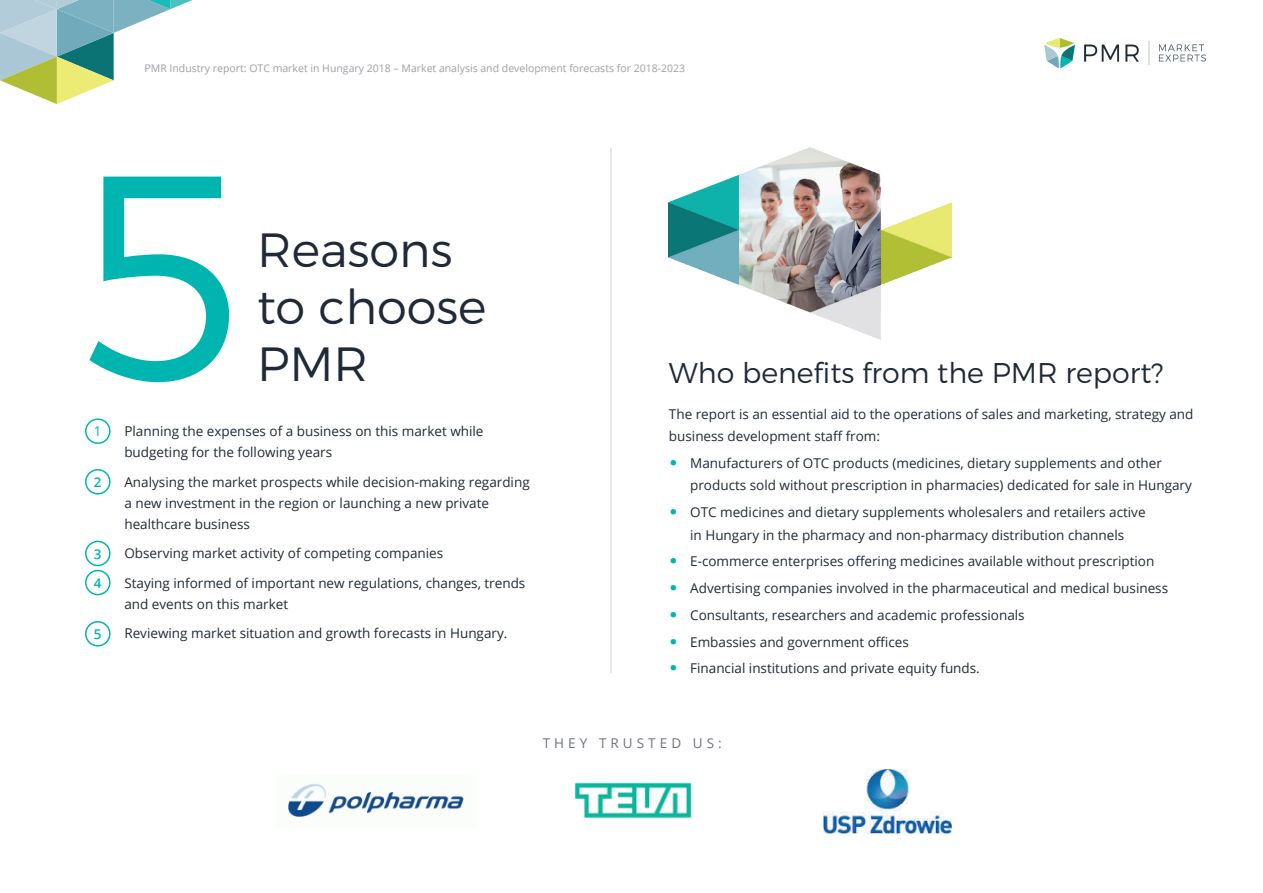
<style>
.page{position:relative;width:1263px;height:893px;background:#fff}
.page>*{position:absolute;margin:0;border:0;box-sizing:border-box;transform-origin:0 0}
.t1{font:300 292.5px "Montserrat";color:#00b5af;scale:.94 1}
.t2{font:300 48px/57px "Montserrat";color:#202a37}
.t3{font:300 28.5px "Montserrat";color:#202a37}
.t4{font:13.5px/21px "Open Sans";color:#202a37}
.t5{font:13.5px "Open Sans";letter-spacing:.3em;color:#6f7281}
.t6{font:600 13.5px/29.1px "Open Sans";color:#00b5af}
.t7{font:13.5px "Open Sans";color:#00b5af}
.t8{font:10.5px "Open Sans";color:#9f9ea9}
.s1{font-size:22.5px;color:#00b5af}
</style>
<div class="page">
<svg style="left:0;top:0;width:192px;height:104px"></svg>
<svg style="left:1084px;top:45px;width:35px;height:17px"></svg>
<svg style="left:1125px;top:45px;width:14px;height:17px"></svg>
<svg style="left:1148px;top:41px;width:1px;height:23px"></svg>
<svg style="left:1044px;top:38px;width:31px;height:31px"></svg>
<svg style="left:1159px;top:44px;width:47px;height:17px"></svg>
<hr style="left:610px;top:148px;width:2px;height:525px;background:#e0dfe2">
<img style="left:669px;top:148px;width:282px;height:191px">
<div style="left:85px;top:418px;width:26px;height:26px;border:2px solid #00b5af;border-radius:50%"></div>
<div style="left:85px;top:469px;width:26px;height:26px;border:2px solid #00b5af;border-radius:50%"></div>
<div style="left:85px;top:541px;width:26px;height:25px;border:2px solid #00b5af;border-radius:50%"></div>
<div style="left:85px;top:570px;width:26px;height:25px;border:2px solid #00b5af;border-radius:50%"></div>
<div style="left:85px;top:621px;width:26px;height:26px;border:2px solid #00b5af;border-radius:50%"></div>
<img style="left:824px;top:769px;width:127px;height:64px">
<img style="left:575px;top:782px;width:117px;height:37px">
<img style="left:288px;top:783px;width:176px;height:34px">
<p class="t8" style="left:145px;top:61px;width:542px">PMR Industry report: OTC market in Hungary 2018 – Market analysis and development forecasts for 2018-2023</p>
<h1 class="t1" style="left:77px;top:99px;width:182px">5</h1>
<h2 class="t2" style="left:257px;top:221px;width:231px">Reasons to choose<br>PMR</h2>
<p class="t7" style="left:94px;top:422px;width:9px">1</p>
<p class="t6" style="left:94px;top:467px;width:9px">2</p>
<p class="t6" style="left:94px;top:539px;width:9px">3<br>4</p>
<p class="t6" style="left:94px;top:619px;width:9px">5</p>
<p class="t4" style="left:124px;top:421px;width:361px">Planning the expenses of a business on this market while budgeting for the following years</p>
<p class="t4" style="left:124px;top:471px;width:407px">Analysing the market prospects while decision-making regarding a new investment in the region or launching a new private healthcare business</p>
<p class="t4" style="left:124px;top:538px;width:402px;line-height:29.5px">Observing market activity of competing companies<br>Staying informed of important new regulations, changes, trends</p>
<p class="t4" style="left:124px;top:589px;width:385px;line-height:29.5px">and events on this market<br>Reviewing market situation and growth forecasts in Hungary.</p>
<h3 class="t3" style="left:669px;top:356px;width:496px">Who benefits from the PMR report?</h3>
<p class="t4" style="left:669px;top:402px;width:526px;line-height:22.5px">The report is an essential aid to the operations of sales and marketing, strategy and business development staff from:</p>
<p class="t4" style="left:690px;top:451px;width:503px;line-height:22.5px;text-indent:-21px"><span class="s1">•</span> Manufacturers of OTC products (medicines, dietary supplements and other products sold without prescription in pharmacies) dedicated for sale in Hungary</p>
<p class="t4" style="left:669px;top:500px;width:478px;line-height:22.5px;text-align:center"><span class="s1">•</span> OTC medicines and dietary supplements wholesalers and retailers active in Hungary in the pharmacy and non-pharmacy distribution channels</p>
<p class="t4" style="left:669px;top:550px;width:487px"><span class="s1">•</span> E-commerce enterprises offering medicines available without prescription</p>
<p class="t4" style="left:669px;top:577px;width:501px"><span class="s1">•</span> Advertising companies involved in the pharmaceutical and medical business</p>
<p class="t4" style="left:669px;top:604px;width:357px"><span class="s1">•</span> Consultants, researchers and academic professionals</p>
<p class="t4" style="left:669px;top:631px;width:242px"><span class="s1">•</span> Embassies and government offices</p>
<p class="t4" style="left:669px;top:657px;width:312px"><span class="s1">•</span> Financial institutions and private equity funds.</p>
<p class="t5" style="left:543px;top:734px;width:180px">THEY TRUSTED US:</p>
</div>
